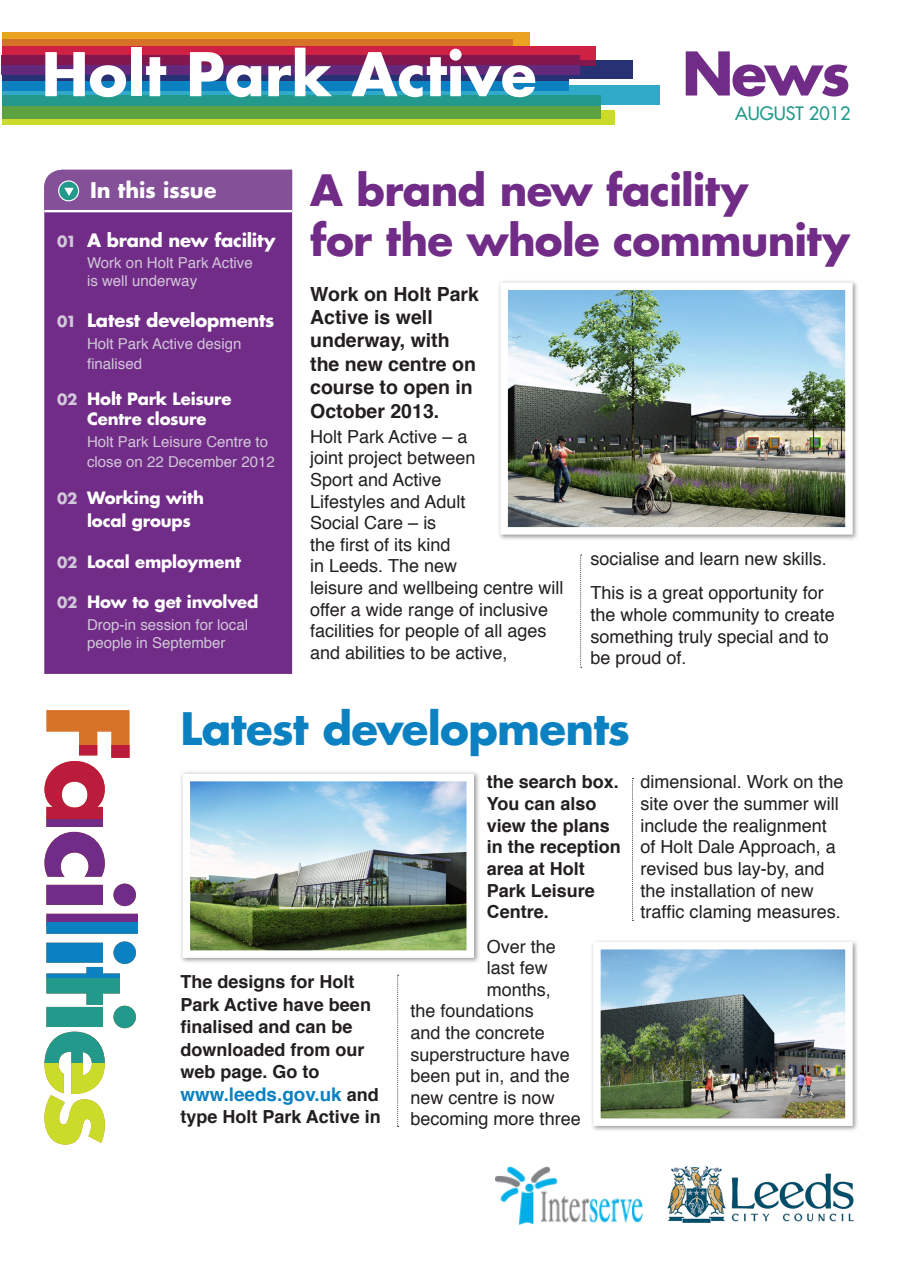
<style>
.page{position:relative;width:897px;height:1267px;background:#fff}
.page>*{position:absolute;margin:0;border:0;box-sizing:border-box;transform-origin:0 0}
.t1{font:700 58.5px "Futura Std";color:#fff}
.t2{font:700 58.5px "Futura Std";color:#702c86}
.t3{font:700 43.5px "Futura Std";letter-spacing:-.015em;color:#0c81c1}
.t4{font:700 42px/50.4px "Futura Std";letter-spacing:-.02em;color:#702c86}
.t5{font:700 21px "Futura Std";letter-spacing:-.01em;color:#fff}
.t6{font:700 19.5px/23.4px "Helvetica";color:#231f20}
.t7{font:700 18.9px "Helvetica";color:#0c81c1}
.t8{font:18px/21.6px "Helvetica";color:#231f20}
.t9{font:700 18px/21.6px "Helvetica";color:#231f20}
.t10{font:700 18px "Futura Std";letter-spacing:-.015em;color:#fff}
.t11{font:500 18px "Futura Std";color:#22998a}
.t12{font:700 16.5px/19.8px "Futura Std";letter-spacing:-.01em;color:#fff;text-align:center}
.t13{font:15px/18px "Helvetica";color:#d2c6da}
.s1{font-size:15px;color:#d2c6da}
.s2{font-size:18px;color:#231f20}
.s3{font-family:"Arial"}
</style>
<div class="page">
<div style="left:2px;top:32px;width:527px;height:15px;background:#eaa220"></div>
<div style="left:2px;top:40px;width:510px;height:7px;background:#d67329"></div>
<svg style="left:2px;top:110px;width:612px;height:15px;background:#bad32d"></svg>
<div style="left:2px;top:86px;width:657px;height:19px;background:#31a9c8"></div>
<div style="left:2px;top:60px;width:630px;height:18px;background:#273275"></div>
<div style="left:2px;top:46px;width:593px;height:19px;background:#cf2144"></div>
<div style="left:546px;top:60px;width:49px;height:5px;background:#81174d"></div>
<div style="left:2px;top:95px;width:598px;height:23px;background:#5ca240"></div>
<div style="left:2px;top:95px;width:598px;height:11px;background:#22998a"></div>
<div style="left:2px;top:72px;width:566px;height:19px;background:#0c81c1"></div>
<div style="left:2px;top:72px;width:566px;height:9px;background:#273275"></div>
<div style="left:2px;top:55px;width:577px;height:20px;background:#81174d"></div>
<div style="left:2px;top:65px;width:577px;height:10px;background:#63297c"></div>
<div style="left:44px;top:212px;width:248px;height:462px;background:#702c86"></div>
<svg style="left:44px;top:170px;width:248px;height:42px;background:#895d9e"></svg>
<svg style="left:46px;top:710px;width:84px;height:35px"></svg>
<svg style="left:44px;top:745px;width:86px;height:74px"></svg>
<svg style="left:44px;top:819px;width:94px;height:103px"></svg>
<svg style="left:46px;top:922px;width:92px;height:56px;fill:#0c81c1"></svg>
<svg style="left:44px;top:978px;width:92px;height:84px;fill:#22998a"></svg>
<svg style="left:44px;top:1062px;width:61px;height:82px;fill:#cadb2a"></svg>
<img style="left:667px;top:1166px;width:187px;height:57px">
<img style="left:495px;top:1166px;width:147px;height:57px">
<div style="left:497px;top:279px;width:361px;height:262px;background:#231f20;opacity:.45"></div>
<img style="left:509px;top:291px;width:334px;height:234px">
<div style="left:500px;top:282px;width:352px;height:252px;border:8px solid #fff"></div>
<svg style="left:580px;top:554px;width:1px;height:114px"></svg>
<svg style="left:632px;top:778px;width:1px;height:143px"></svg>
<svg style="left:397px;top:974px;width:1px;height:152px"></svg>
<div style="left:179px;top:770px;width:300px;height:194px;background:#231f20;opacity:.45"></div>
<img style="left:191px;top:782px;width:274px;height:166px">
<div style="left:182px;top:773px;width:292px;height:184px;border:8px solid #fff"></div>
<div style="left:590px;top:938px;width:268px;height:194px;background:#231f20;opacity:.45"></div>
<img style="left:602px;top:950px;width:241px;height:166px">
<div style="left:593px;top:941px;width:259px;height:184px;border:8px solid #fff"></div>
<p class="t1" style="left:42px;top:35px;width:496px">Holt Park Active</p>
<p class="t2" style="left:682px;top:35px;width:170px">News</p>
<p class="t11" style="left:735px;top:102px;width:117px">AUGUST 2012</p>
<p class="t5" style="left:90px;top:176px;width:128px">In this issue</p>
<p class="t10" style="left:57px;top:228px;width:220px"><span class="s1">01</span> A brand new facility</p>
<p class="t13" style="left:87px;top:254px;width:167px">Work on Holt Park Active is well underway</p>
<p class="t10" style="left:57px;top:308px;width:219px"><span class="s1">01</span> Latest developments</p>
<p class="t13" style="left:87px;top:334px;width:156px;line-height:19.8px">Holt Park Active design finalised</p>
<p class="t12" style="left:57px;top:389px;width:176px"><span class="s1">02</span> Holt Park Leisure<br>Centre closure</p>
<p class="t13" style="left:87px;top:432px;width:189px;line-height:19.8px">Holt Park Leisure Centre to close on 22 December 2012</p>
<p class="t12" style="left:87px;top:485px;width:118px;line-height:23.4px;text-align:left;text-indent:-30px"><span class="s1">02</span> Working with local groups</p>
<p class="t12" style="left:57px;top:551px;width:185px"><span class="s1">02</span> Local employment</p>
<p class="t12" style="left:57px;top:591px;width:203px"><span class="s1">02</span> How to get involved</p>
<p class="t13" style="left:87px;top:616px;width:162px">Drop-in session for local people in September</p>
<p class="t4" style="left:310px;top:164px;width:541px">A brand new facility<br>for the whole community</p>
<p class="t6" style="left:310px;top:282px;width:170px">Work on Holt Park<br>Active is well underway, with the new centre on course to open in<br>October 2013.</p>
<p class="t8" style="left:310px;top:426px;width:255px">Holt Park Active – a<br>joint project between<br>Sport and Active<br>Lifestyles and Adult<br>Social Care – is<br>the first of its kind<br>in Leeds. The new<br>leisure and wellbeing centre will offer a wide range of inclusive facilities for people of all ages and abilities to be active,</p>
<p class="t8" style="left:590px;top:548px;width:238px">socialise and learn new skills.</p>
<p class="t8" style="left:590px;top:583px;width:246px">This is a great opportunity for the whole community to create something truly special and to be proud of.</p>
<p class="t3" style="left:180px;top:699px;width:451px">Latest developments</p>
<p class="t9" style="left:180px;top:971px;width:192px;line-height:22.5px">The designs for Holt<br>Park Active have been finalised and can be downloaded from our web page. Go to</p>
<p class="t7" style="left:180px;top:1078px;width:200px">www.leeds.gov.uk <span class="s2">and</span></p>
<p class="t9" style="left:180px;top:1106px;width:202px">type Holt Park Active in</p>
<p class="t9" style="left:486px;top:771px;width:136px">the search box.<br>You can also view the plans in the reception area at Holt<br>Park <span class="s3">L</span>eisure<br><span class="s3">C</span>entre.</p>
<p class="t8" style="left:486px;top:935px;width:71px">Over the</p>
<p class="t8" style="left:486px;top:957px;width:63px">last few</p>
<p class="t8" style="left:486px;top:979px;width:66px">months,</p>
<p class="t8" style="left:410px;top:1000px;width:125px">the foundations</p>
<p class="t8" style="left:410px;top:1022px;width:136px">and the concrete</p>
<p class="t8" style="left:410px;top:1043px;width:161px">superstructure have</p>
<p class="t8" style="left:410px;top:1065px;width:161px">been put in, and the</p>
<p class="t8" style="left:410px;top:1087px;width:146px">new centre is now</p>
<p class="t8" style="left:410px;top:1108px;width:172px">becoming more three</p>
<p class="t8" style="left:640px;top:771px;width:204px">dimensional. Work on the site over the summer will include the realignment of Holt Dale Approach, a revised bus lay-by, and the installation of new traffic claming measures.</p>
</div>
